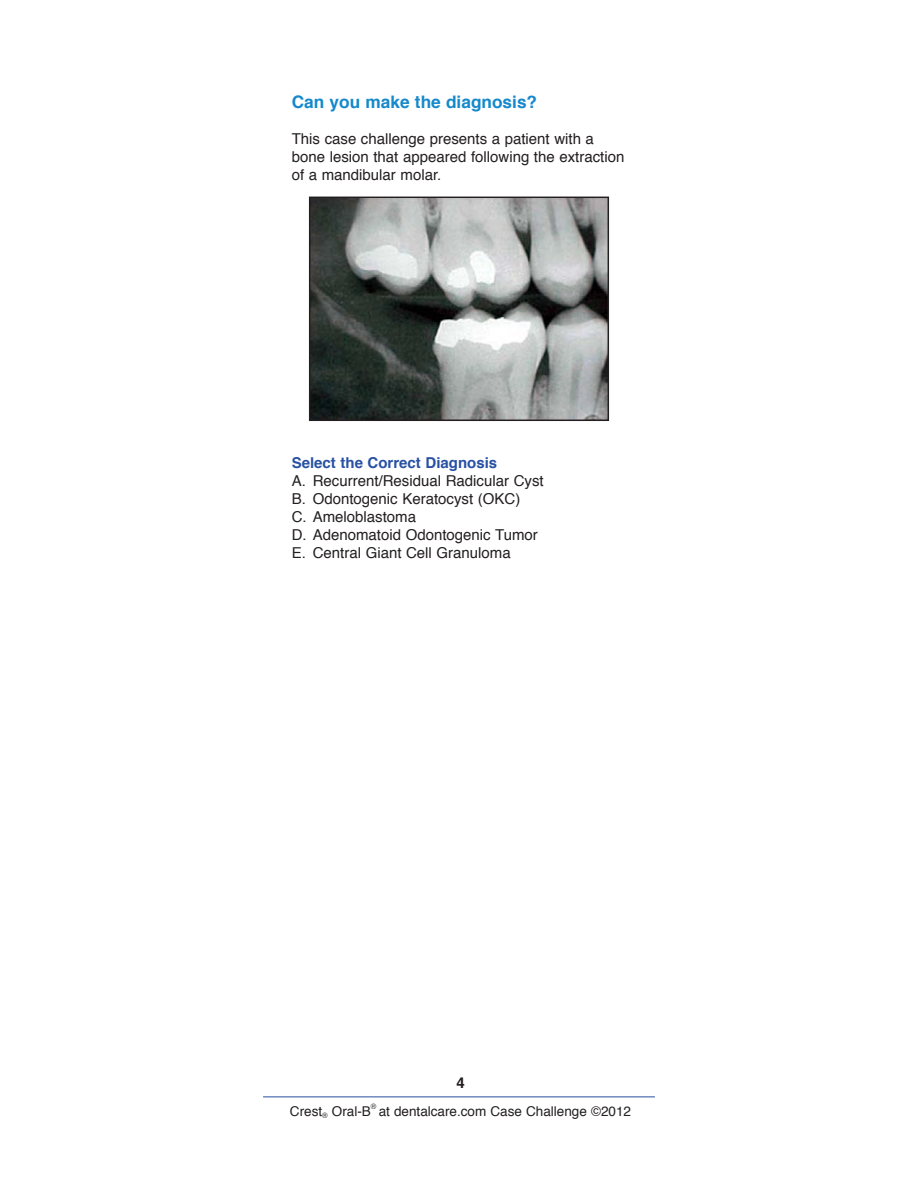
<style>
.page{position:relative;width:918px;height:1188px;background:#fff}
.page>*{position:absolute;margin:0;border:0;box-sizing:border-box;transform-origin:0 0}
.Main_Body{font:700 17.25px "Helvetica";color:#1589cb}
.bullets{font:15px "Helvetica";color:#231f20}
.Main_Body-2{font:15px/18px "Helvetica";color:#231f20}
.Subhead{font:700 15px "Helvetica";color:#2851a3}
.t1{font:700 15px "Helvetica";color:#231f20}
.t2{font:13.5px "Helvetica";color:#231f20}
.t3{font:7.5px "Helvetica";color:#231f20}
</style>
<div class="page">
<hr style="left:263px;top:1096px;width:392px;height:1px;background:#2851a3">
<img style="left:312px;top:200px;width:294px;height:218px">
<div style="left:309px;top:197px;width:300px;height:224px;border:2px solid #231f20"></div>
<p class="Main_Body" style="left:292px;top:88px;width:247px">Can you make the diagnosis?</p>
<p class="Main_Body-2" style="left:292px;top:130px;width:334px">This case challenge presents a patient with a bone lesion that appeared following the extraction of a mandibular molar.</p>
<p class="Subhead" style="left:292px;top:451px;width:207px">Select the Correct Diagnosis</p>
<p class="bullets" style="left:292px;top:469px;width:253px">A. Recurrent/Residual Radicular Cyst</p>
<p class="bullets" style="left:292px;top:487px;width:230px">B. Odontogenic Keratocyst (OKC)</p>
<p class="bullets" style="left:292px;top:505px;width:126px">C. Ameloblastoma</p>
<p class="bullets" style="left:292px;top:523px;width:248px">D. Adenomatoid Odontogenic Tumor</p>
<p class="bullets" style="left:292px;top:541px;width:220px">E. Central Giant Cell Granuloma</p>
<p class="t1" style="left:456px;top:1070px;width:10px">4</p>
<p class="t3" style="left:371px;top:1100px;width:7px">®</p>
<p class="t2" style="left:290px;top:1101px;width:82px">Crest<sub>®</sub> Oral-B</p>
<p class="t2" style="left:379px;top:1101px;width:254px">at dentalcare.com Case Challenge ©2012</p>
</div>
